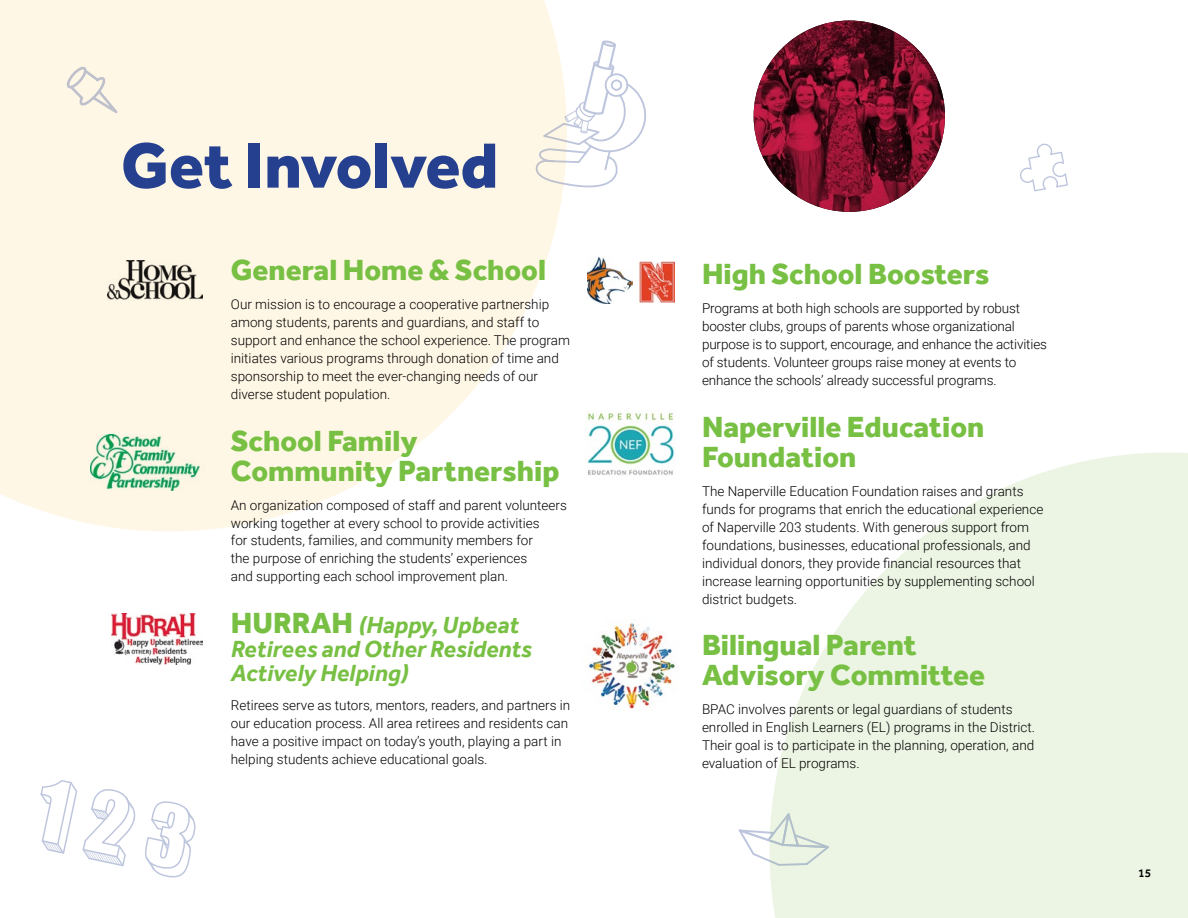
<style>
.page{position:relative;width:1188px;height:918px;background:#fff}
.page>*{position:absolute;margin:0;border:0;box-sizing:border-box;transform-origin:0 0}
.t1{font:800 66px "Effra";color:#25408f}
.t2{font:800 30px/30px "Effra";color:#78c043}
.t3{font:italic 700 24px/24px "Effra";color:#78c043}
.t4{font:300 13.5px/18px "Roboto";color:#000}
.t5{font:500 12px "Effra";color:#000}
.s1{font-weight:800;font-style:normal;font-size:30px}
</style>
<div class="page">
<svg style="left:770px;top:453px;width:418px;height:465px;fill:#ecf5e4"></svg>
<svg style="left:0;top:0;width:563px;height:532px;fill:#fff7e6"></svg>
<img style="left:91px;top:434px;width:116px;height:56px">
<img style="left:112px;top:613px;width:90px;height:52px">
<img style="left:588px;top:258px;width:45px;height:45px">
<img style="left:639px;top:261px;width:36px;height:41px">
<img style="left:108px;top:261px;width:94px;height:39px">
<img style="left:587px;top:412px;width:88px;height:63px">
<img style="left:588px;top:619px;width:88px;height:90px">
<img style="left:754px;top:21px;width:191px;height:191px;border-radius:96px">
<svg style="left:145px;top:801px;width:51px;height:77px"></svg>
<svg style="left:40px;top:780px;width:96px;height:86px"></svg>
<svg style="left:1020px;top:143px;width:48px;height:49px"></svg>
<svg style="left:739px;top:813px;width:90px;height:53px"></svg>
<svg style="left:534px;top:40px;width:112px;height:147px"></svg>
<svg style="left:65px;top:65px;width:55px;height:51px"></svg>
<h1 class="t1" style="left:121px;top:126px;width:379px">Get Involved</h1>
<h2 class="t2" style="left:231px;top:255px;width:317px">General Home &amp; School</h2>
<p class="t4" style="left:231px;top:295px;width:341px">Our mission is to encourage a cooperative partnership among students, parents and guardians, and staff to support and enhance the school experience. The program initiates various programs through donation of time and sponsorship to meet the ever-changing needs of our diverse student population.</p>
<h2 class="t2" style="left:231px;top:425px;width:330px">School Family<br>Community Partnership</h2>
<p class="t4" style="left:231px;top:495px;width:338px">An organization composed of staff and parent volunteers working together at every school to provide activities<br>for students, families, and community members for<br>the purpose of enriching the students’ experiences<br>and supporting each school improvement plan.</p>
<h3 class="t3" style="left:231px;top:613px;width:303px"><span class="s1">HURRAH</span> (Happy, Upbeat<br>Retirees and Other Residents<br>Actively Helping)</h3>
<p class="t4" style="left:231px;top:696px;width:341px">Retirees serve as tutors, mentors, readers, and partners in our education process. All area retirees and residents can have a positive impact on today’s youth, playing a part in helping students achieve educational goals.</p>
<h2 class="t2" style="left:702px;top:259px;width:289px">High School Boosters</h2>
<p class="t4" style="left:702px;top:299px;width:347px">Programs at both high schools are supported by robust booster clubs, groups of parents whose organizational purpose is to support, encourage, and enhance the activities of students. Volunteer groups raise money at events to enhance the schools’ already successful programs.</p>
<h2 class="t2" style="left:702px;top:411px;width:284px">Naperville Education<br>Foundation</h2>
<p class="t4" style="left:702px;top:481px;width:343px">The Naperville Education Foundation raises and grants funds for programs that enrich the educational experience of Naperville 203 students. With generous support from foundations, businesses, educational professionals, and individual donors, they provide financial resources that increase learning opportunities by supplementing school district budgets.</p>
<h2 class="t2" style="left:702px;top:630px;width:285px">Bilingual Parent<br>Advisory Committee</h2>
<p class="t4" style="left:702px;top:700px;width:335px">BPAC involves parents or legal guardians of students enrolled in English Learners (EL) programs in the District.<br>Their goal is to participate in the planning, operation, and evaluation of EL programs.</p>
<p class="t5" style="left:1138px;top:866px;width:15px">15</p>
</div>
